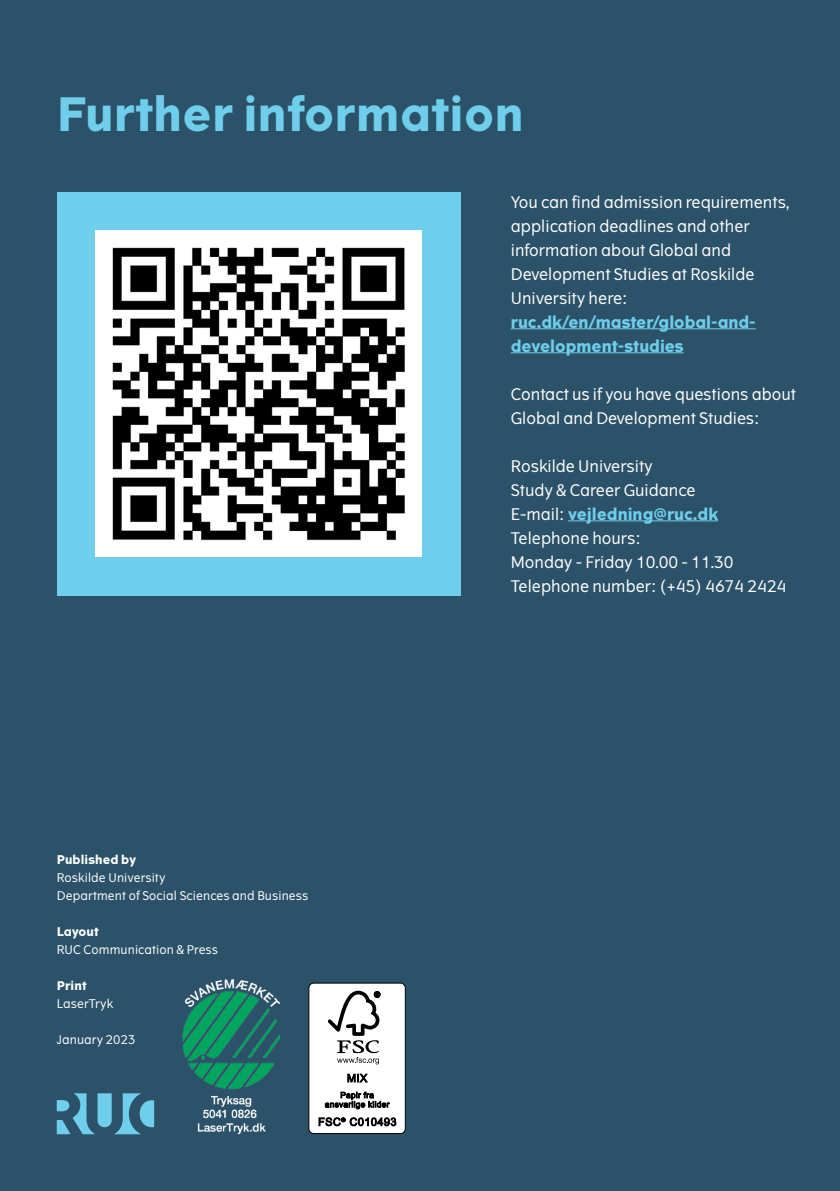
<style>
.page{position:relative;width:840px;height:1191px;background:#fff}
.page>*{position:absolute;margin:0;border:0;box-sizing:border-box;transform-origin:0 0}
.Heading_2_-_Bold_16{font:700 46px "The Wave";letter-spacing:.01em;color:#6eceeb}
.Brødtekst_Regular_8{font:16px/24px "The Wave";color:#fff}
.Brødtekst_Regular_8-2{font:700 16px/24px "The Wave";color:#6eceeb}
.Kolofon{font:12px/18px "The Wave";letter-spacing:.01em;color:#fff}
.s1{font-weight:700}
.s2{font-weight:700;color:#6eceeb}
</style>
<div class="page">
<div style="left:0;top:0;width:839px;height:1191px;background:#2b5268"></div>
<div style="left:57px;top:192px;width:403px;height:403px;background:#6eceeb"></div>
<img style="left:96px;top:231px;width:325px;height:325px">
<hr style="left:510px;top:328px;width:245px;height:1px;background:#6eceeb">
<hr style="left:510px;top:352px;width:173px;height:1px;background:#6eceeb">
<hr style="left:567px;top:520px;width:150px;height:1px;background:#6eceeb">
<img style="left:182px;top:979px;width:98px;height:155px">
<div style="left:309px;top:983px;width:96px;height:150px;background:#fff;border-radius:5px"></div>
<div style="left:308px;top:982px;width:97px;height:152px;border:1px solid #000;border-radius:5px"></div>
<svg style="left:327px;top:990px;width:53px;height:74px"></svg>
<svg style="left:347px;top:1073px;width:20px;height:9px"></svg>
<svg style="left:325px;top:1091px;width:64px;height:18px"></svg>
<svg style="left:318px;top:1117px;width:78px;height:9px"></svg>
<svg style="left:57px;top:1093px;width:97px;height:41px"></svg>
<p class="Heading_2_-_Bold_16" style="left:57px;top:85px;width:468px">Further information</p>
<p class="Kolofon" style="left:57px;top:850px;width:253px"><span class="s1">Published by<br></span>Roskilde University<br>Department of Social Sciences and Business</p>
<p class="Kolofon" style="left:57px;top:922px;width:163px"><span class="s1">Layout<br></span>RUC Communication &amp; Press</p>
<p class="Kolofon" style="left:57px;top:976px;width:58px"><span class="s1">Print<br></span>LaserTryk</p>
<p class="Kolofon" style="left:57px;top:1030px;width:80px">January 2023</p>
<p class="Brødtekst_Regular_8" style="left:510px;top:190px;width:280px">You can find admission requirements, application deadlines and other information about Global and<br>Development Studies at Roskilde<br>University here:</p>
<p class="Brødtekst_Regular_8-2" style="left:510px;top:310px;width:246px">ruc.dk/en/master/global-and&shy;development-studies</p>
<p class="Brødtekst_Regular_8" style="left:510px;top:382px;width:286px">Contact us if you have questions about<br>Global and Development Studies:</p>
<p class="Brødtekst_Regular_8" style="left:510px;top:454px;width:277px">Roskilde University<br>Study &amp; Career Guidance<br>E-mail: <span class="s2">vejledning@ruc.dk<br></span>Telephone hours:<br>Monday - Friday 10.00 - 11.30<br>Telephone number: (+45) 4674 2424</p>
</div>
